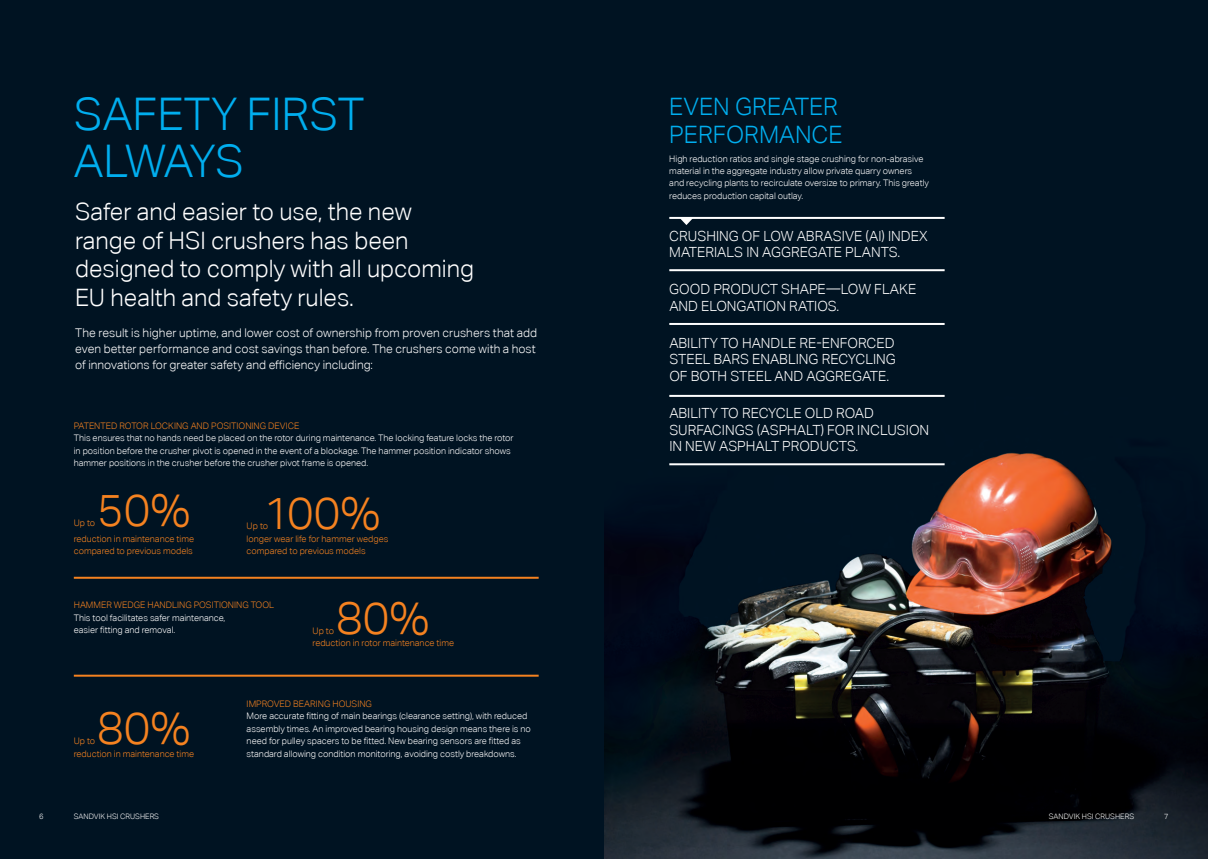
<style>
.page{position:relative;width:1208px;height:859px;background:#fff}
.page>*{position:absolute;margin:0;border:0;box-sizing:border-box;transform-origin:0 0}
.t1{font:300 45px/47.2px "Aktiv Grotesk";color:#00aeef}
.t2{font:300 45px "Aktiv Grotesk";color:#f58220}
.t3{font:300 24px/28.8px "Aktiv Grotesk";color:#fff}
.t4{font:300 24px/28.8px "Aktiv Grotesk";color:#00aeef}
.t5{font:300 14px/16.8px "Aktiv Grotesk";color:#fff}
.t6{font:300 12px/15.6px "Aktiv Grotesk Corp";color:#fff;text-align:justify}
.t7{font:300 9px/12.5px "Aktiv Grotesk";color:#fff}
.t8{font:300 9px/12.5px "Aktiv Grotesk";color:#f58220}
.t9{font:300 7.5px "Aktiv Grotesk";color:#fff}
.t10{font:300 7.5px "Aktiv Grotesk Corp";color:#fff}
</style>
<div class="page">
<div style="left:0;top:0;width:614px;height:859px;background:#001322"></div>
<img style="left:604px;top:0;width:604px;height:859px">
<hr style="left:74px;top:577px;width:464px;height:2px;background:#f58220">
<hr style="left:74px;top:675px;width:464px;height:2px;background:#f58220">
<hr style="left:669px;top:217px;width:275px;height:2px;background:#fff">
<svg style="left:679px;top:218px;width:14px;height:7px"></svg>
<hr style="left:669px;top:269px;width:275px;height:2px;background:#fff">
<hr style="left:669px;top:323px;width:275px;height:2px;background:#fff">
<hr style="left:669px;top:395px;width:275px;height:2px;background:#fff">
<hr style="left:669px;top:463px;width:275px;height:2px;background:#fff">
<h1 class="t1" style="left:74px;top:90px;width:292px">SAFETY FIRST<br>ALWAYS</h1>
<h2 class="t3" style="left:75px;top:197px;width:400px">Safer and easier to use, the new range of HSI crushers has been designed to comply with all upcoming<br>EU health and safety rules.</h2>
<h3 class="t6" style="left:75px;top:325px;width:463px">The result is higher uptime, and lower cost of ownership from proven crushers that add even better performance and cost savings than before. The crushers come with a host of innovations for greater safety and efficiency including:</h3>
<p class="t8" style="left:74px;top:419px;width:227px">PATENTED ROTOR LOCKING AND POSITIONING DEVICE</p>
<p class="t7" style="left:74px;top:432px;width:441px">This ensures that no hands need be placed on the rotor during maintenance. The locking feature locks the rotor in position before the crusher pivot is opened in the event of a blockage. The hammer position indicator shows hammer positions in the crusher before the crusher pivot frame is opened.</p>
<h1 class="t2" style="left:97px;top:485px;width:95px">50%</h1>
<p class="t8" style="left:74px;top:545px;width:121px">compared to previous models</p>
<p class="t8" style="left:74px;top:517px;width:23px">Up to</p>
<p class="t8" style="left:74px;top:532px;width:122px">reduction in maintenance time</p>
<h1 class="t2" style="left:264px;top:487px;width:118px">100%</h1>
<p class="t8" style="left:247px;top:545px;width:121px">compared to previous models</p>
<p class="t8" style="left:247px;top:520px;width:23px">Up to</p>
<p class="t8" style="left:247px;top:532px;width:143px">longer wear life for hammer wedges</p>
<p class="t8" style="left:74px;top:599px;width:202px">HAMMER WEDGE HANDLING POSITIONING TOOL</p>
<p class="t7" style="left:74px;top:611px;width:153px">This tool facilitates safer maintenance, easier fitting and removal.</p>
<h1 class="t2" style="left:336px;top:592px;width:95px">80%</h1>
<p class="t8" style="left:313px;top:624px;width:143px">Up to<br>reduction in rotor maintenance time</p>
<h1 class="t2" style="left:97px;top:703px;width:95px">80%</h1>
<p class="t8" style="left:74px;top:735px;width:23px">Up to</p>
<p class="t8" style="left:74px;top:747px;width:122px">reduction in maintenance time</p>
<p class="t10" style="left:39px;top:812px;width:6px">6</p>
<p class="t9" style="left:74px;top:812px;width:87px">SANDVIK HSI CRUSHERS</p>
<p class="t8" style="left:247px;top:697px;width:127px">IMPROVED BEARING HOUSING</p>
<p class="t7" style="left:247px;top:710px;width:286px">More accurate fitting of main bearings (clearance setting), with reduced assembly times. An improved bearing housing design means there is no need for pulley spacers to be fitted. New bearing sensors are fitted as standard allowing condition monitoring, avoiding costly breakdowns.</p>
<h2 class="t4" style="left:669px;top:92px;width:175px">EVEN GREATER<br>PERFORMANCE</h2>
<p class="t7" style="left:669px;top:152px;width:261px">High reduction ratios and single stage crushing for non-abrasive material in the aggregate industry allow private quarry owners and recycling plants to recirculate oversize to primary. This greatly reduces production capital outlay.</p>
<h3 class="t5" style="left:669px;top:227px;width:260px">CRUSHING OF LOW ABRASIVE (AI) INDEX<br>MATERIALS IN AGGREGATE PLANTS.</h3>
<h3 class="t5" style="left:669px;top:281px;width:248px">GOOD PRODUCT SHAPE—LOW FLAKE<br>AND ELONGATION RATIOS.</h3>
<h3 class="t5" style="left:669px;top:334px;width:228px;text-align:justify">ABILITY TO HANDLE RE-ENFORCED STEEL BARS ENABLING RECYCLING OF BOTH STEEL AND AGGREGATE.</h3>
<h3 class="t5" style="left:669px;top:404px;width:261px">ABILITY TO RECYCLE OLD ROAD<br>SURFACINGS (ASPHALT) FOR INCLUSION<br>IN NEW ASPHALT PRODUCTS.</h3>
<p class="t9" style="left:1048px;top:812px;width:87px">SANDVIK HSI CRUSHERS</p>
<p class="t9" style="left:1164px;top:812px;width:6px">7</p>
</div>
